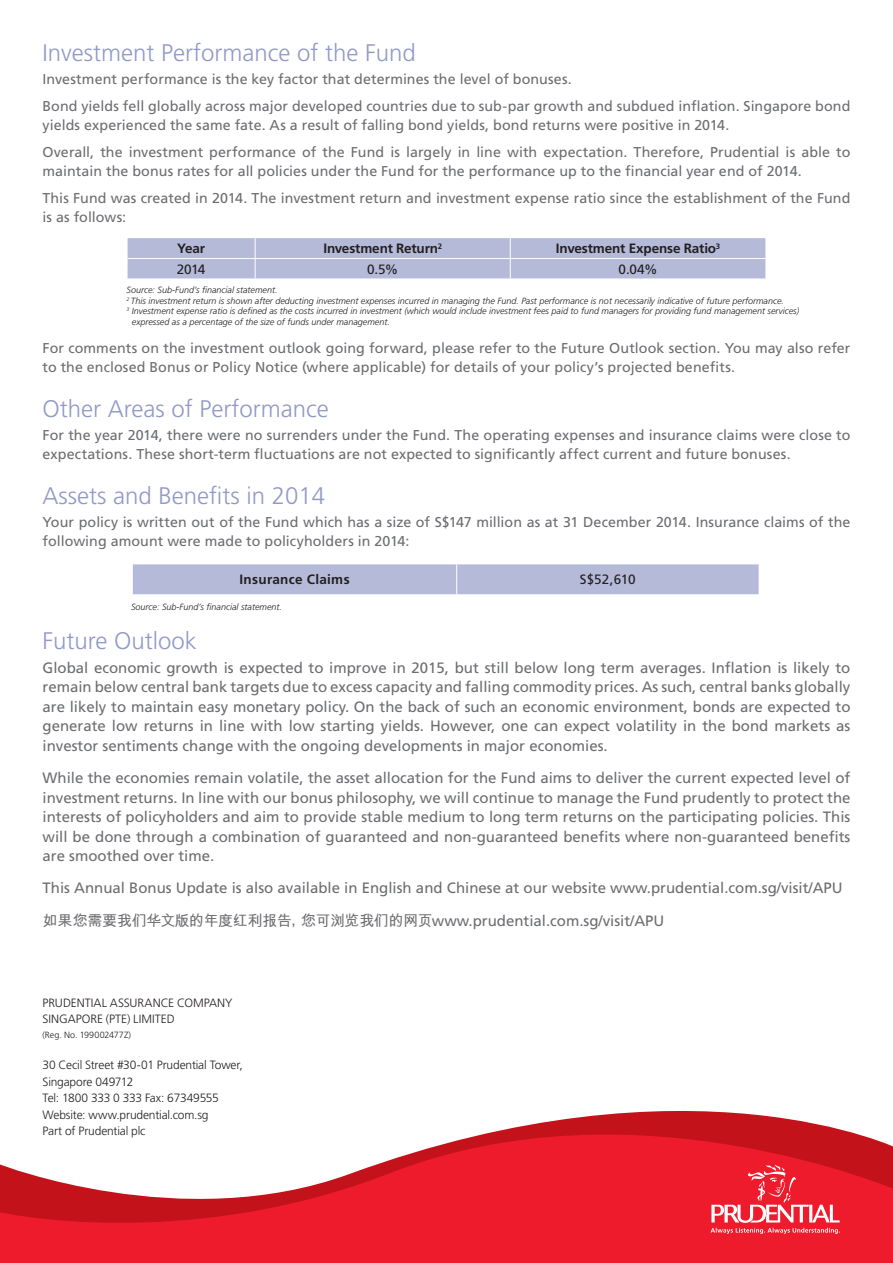
<style>
.page{position:relative;width:893px;height:1263px;background:#fff}
.page>*{position:absolute;margin:0;border:0;box-sizing:border-box;transform-origin:0 0}
.t1{font:300 24px "Frutiger LT Std";color:#9199c7}
.t2{font:15px/19.5px "Frutiger LT Std";color:#6c6d70;text-align:justify}
.t3{font:14.25px/27.3px "Frutiger LT Std";letter-spacing:.005em;color:#6c6d70}
.t4{font:700 13.5px "Frutiger LT Std";letter-spacing:-.01em;color:#231f20}
.t5{font:13.5px "Frutiger LT Std";letter-spacing:-.015em;color:#231f20}
.t6{font:700 13.5px "Frutiger LT Std";letter-spacing:.02em;color:#231f20}
.t7{font:300 12px/16.5px "Frutiger LT Std";letter-spacing:-.015em;color:#231f20}
.t8{font:italic 300 9px "Frutiger";color:#231f20}
.t9{font:300 9px "Frutiger LT Std";color:#231f20}
.s1{font-family:"M Hei GB";font-weight:700}
</style>
<div class="page">
<div style="left:133px;top:564px;width:626px;height:30px;background:#b5bad9"></div>
<hr style="left:456px;top:564px;width:1px;height:30px;background:#fff">
<svg style="left:0;top:1110px;width:893px;height:153px;fill:#ee1b2c"></svg>
<svg style="left:711px;top:1165px;width:129px;height:69px"></svg>
<div style="left:128px;top:238px;width:637px;height:40px;background:#b5bad9"></div>
<h1 class="t1" style="left:43px;top:39px;width:375px">Investment Performance of the Fund</h1>
<p class="t3" style="left:43px;top:65px;width:809px">Investment performance is the key factor that determines the level of bonuses.<br>Bond yields fell globally across major developed countries due to sub-par growth and subdued inflation. Singapore bond</p>
<p class="t3" style="left:43px;top:111px;width:809px">yields experienced the same fate. As a result of falling bond yields, bond returns were positive in 2014.<br>Overall, the investment performance of the Fund is largely in line with expectation. Therefore, Prudential is able to</p>
<p class="t3" style="left:43px;top:157px;width:809px">maintain the bonus rates for all policies under the Fund for the performance up to the financial year end of 2014.<br>This Fund was created in 2014. The investment return and investment expense ratio since the establishment of the Fund</p>
<p class="t3" style="left:43px;top:203px;width:85px">is as follows:</p>
<p class="t4" style="left:177px;top:241px;width:29px">Year</p>
<p class="t4" style="left:323px;top:241px;width:120px">Investment Return<sup>2</sup></p>
<p class="t4" style="left:556px;top:241px;width:166px">Investment Expense Ratio<sup>3</sup></p>
<p class="t5" style="left:177px;top:261px;width:30px">2014</p>
<p class="t5" style="left:367px;top:261px;width:33px">0.5%</p>
<p class="t5" style="left:619px;top:261px;width:40px">0.04%</p>
<p class="t8" style="left:126px;top:285px;width:153px">Source: Sub-Fund’s financial statement.</p>
<p class="t8" style="left:126px;top:295px;width:659px"><sup>2</sup> This investment return is shown after deducting investment expenses incurred in managing the Fund. Past performance is not necessarily indicative of future performance.</p>
<p class="t8" style="left:126px;top:306px;width:674px"><sup>3</sup> Investment expense ratio is defined as the costs incurred in investment (which would include investment fees paid to fund managers for providing fund management services)</p>
<p class="t8" style="left:132px;top:316px;width:260px">expressed as a percentage of the size of funds under management.</p>
<p class="t3" style="left:43px;top:339px;width:809px;line-height:18.8px">For comments on the investment outlook going forward, please refer to the Future Outlook section. You may also refer to the enclosed Bonus or Policy Notice (where applicable) for details of your policy’s projected benefits.</p>
<h1 class="t1" style="left:43px;top:395px;width:288px">Other Areas of Performance</h1>
<p class="t3" style="left:43px;top:426px;width:809px;line-height:18.8px">For the year 2014, there were no surrenders under the Fund. The operating expenses and insurance claims were close to expectations. These short-term fluctuations are not expected to significantly affect current and future bonuses.</p>
<h1 class="t1" style="left:43px;top:482px;width:284px">Assets and Benefits in 2014</h1>
<p class="t3" style="left:43px;top:513px;width:809px;line-height:18.8px">Your policy is written out of the Fund which has a size of S$147 million as at 31 December 2014. Insurance claims of the following amount were made to policyholders in 2014:</p>
<p class="t6" style="left:239px;top:572px;width:112px">Insurance Claims</p>
<p class="t5" style="left:580px;top:572px;width:57px">S$52,610</p>
<p class="t8" style="left:131px;top:602px;width:153px">Source: Sub-Fund’s financial statement.</p>
<h1 class="t1" style="left:43px;top:627px;width:156px">Future Outlook</h1>
<p class="t2" style="left:43px;top:658px;width:809px">Global economic growth is expected to improve in 2015, but still below long term averages. Inflation is likely to remain below central bank targets due to excess capacity and falling commodity prices. As such, central banks globally are likely to maintain easy monetary policy. On the back of such an economic environment, bonds are expected to generate low returns in line with low starting yields. However, one can expect volatility in the bond markets as investor sentiments change with the ongoing developments in major economies.</p>
<p class="t2" style="left:43px;top:768px;width:809px">While the economies remain volatile, the asset allocation for the Fund aims to deliver the current expected level of investment returns. In line with our bonus philosophy, we will continue to manage the Fund prudently to protect the interests of policyholders and aim to provide stable medium to long term returns on the participating policies. This will be done through a combination of guaranteed and non-guaranteed benefits where non-guaranteed benefits are smoothed over time.</p>
<p class="t2" style="left:43px;top:872px;width:802px;line-height:32.2px">This Annual Bonus Update is also available in English and Chinese at our website www.prudential.com.sg/visit/APU<span class="s1">如果您需要我们华文版的年度红利报告，您可浏览我们的网页</span>www.prudential.com.sg/visit/APU</p>
<p class="t7" style="left:43px;top:996px;width:192px;line-height:15px">PRUDENTIAL ASSURANCE COM PANY<br>SI NGAPORE (PTE) LIMITED</p>
<p class="t9" style="left:43px;top:1029px;width:90px">(Reg. No. 199002477Z)</p>
<p class="t7" style="left:43px;top:1057px;width:202px">30 Cecil Street #30-01 Prudential Tower,<br>Singapore 049712<br>Tel: 1800 333 0 333 Fax: 67349555<br>Website: www.prudential.com.sg<br>Part of Prudential plc</p>
</div>
